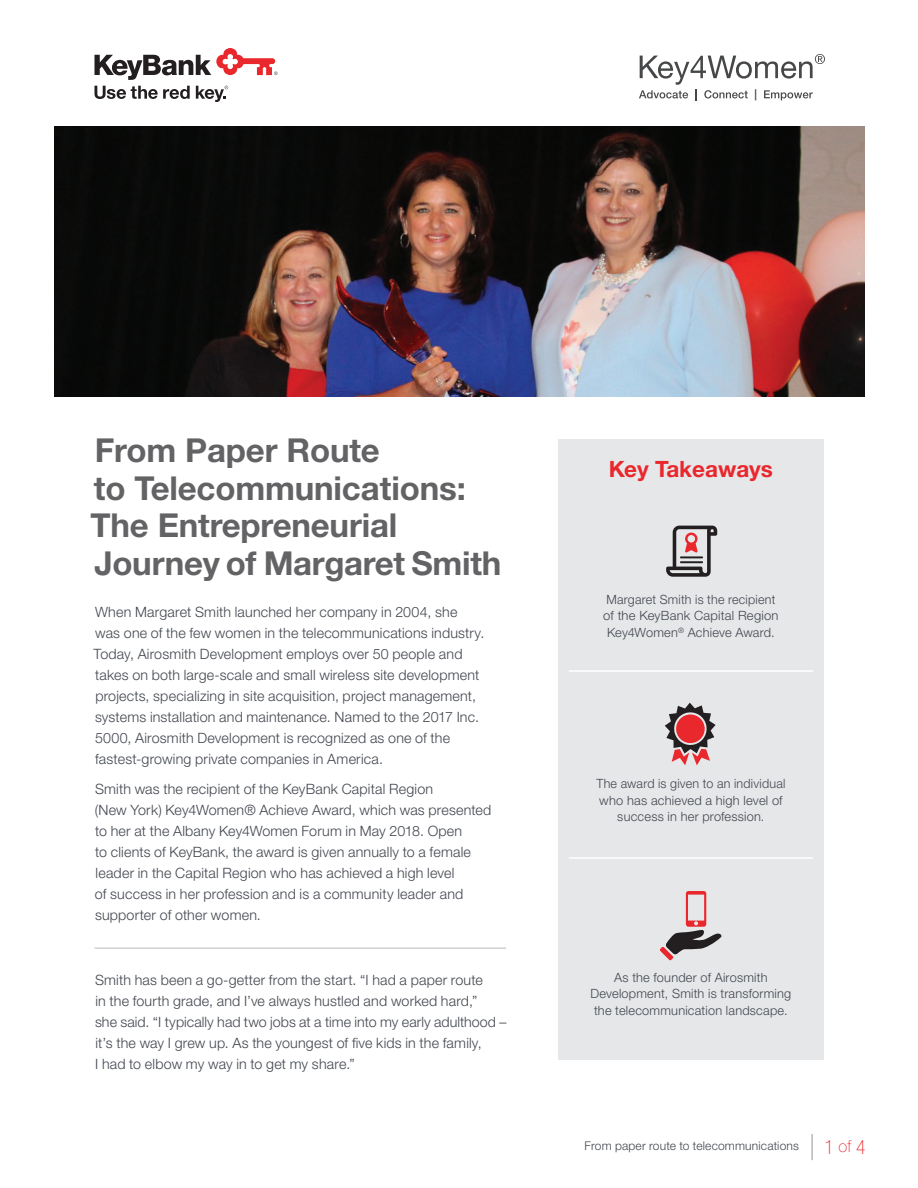
<style>
.page{position:relative;width:918px;height:1188px;background:#fff}
.page>*{position:absolute;margin:0;border:0;box-sizing:border-box;transform-origin:0 0}
.t1{font:700 33px/37.5px "Helvetica Neue LT Std";letter-spacing:-.005em;color:#636366}
.t2{font:700 22.5px "Helvetica Neue LT Std";color:#e9282d}
.t3{font:100 condensed 19.5px "Helvetica Neue LT Std";color:#e9282d}
.t4{font:300 14.25px/21px "Helvetica Neue LT Std";letter-spacing:.015em;color:#41464e}
.t5{font:300 12.75px/16.5px "Helvetica Neue LT Std";letter-spacing:.015em;color:#41464e;text-align:center}
.t6{font:300 12px "Helvetica Neue LT Std";letter-spacing:.015em;color:#41464e}
.t7{font:500 11.1px "Helvetica Neue LT Std";color:#464748}
.s1{font-stretch:normal;font-size:16.5px}
</style>
<div class="page">
<svg style="left:94px;top:86px;width:96px;height:13px"></svg>
<svg style="left:94px;top:48px;width:184px;height:32px"></svg>
<svg style="left:196px;top:86px;width:32px;height:16px"></svg>
<svg style="left:639px;top:54px;width:186px;height:47px"></svg>
<img style="left:55px;top:127px;width:810px;height:270px">
<div style="left:558px;top:439px;width:266px;height:621px;background:#e6e7e9"></div>
<hr style="left:569px;top:670px;width:244px;height:2px;background:#fff">
<hr style="left:569px;top:857px;width:244px;height:2px;background:#fff">
<svg style="left:665px;top:703px;width:51px;height:62px"></svg>
<svg style="left:666px;top:526px;width:51px;height:51px"></svg>
<svg style="left:660px;top:891px;width:61px;height:69px"></svg>
<hr style="left:94px;top:947px;width:412px;height:2px;background:#d1d2d4">
<svg style="left:812px;top:1134px;width:1px;height:26px"></svg>
<p class="t7" style="left:754px;top:88px;width:4px">|</p>
<h1 class="t1" style="left:91px;top:431px;width:412px">From Paper Route<br>to Telecommunications:<br>The Entrepreneurial<br>Journey of Margaret Smith</h1>
<p class="t4" style="left:94px;top:602px;width:392px">When Margaret Smith launched her company in 2004, she was one of the few women in the telecommunications industry.<br>Today, Airosmith Development employs over 50 people and takes on both large-scale and small wireless site development projects, specializing in site acquisition, project management, systems installation and maintenance. Named to the 2017 Inc.<br>5000, Airosmith Development is recognized as one of the fastest-growing private companies in America.</p>
<p class="t4" style="left:95px;top:779px;width:398px">Smith was the recipient of the KeyBank Capital Region<br>(New York) Key4Women® Achieve Award, which was presented to her at the Albany Key4Women Forum in May 2018. Open<br>to clients of KeyBank, the award is given annually to a female leader in the Capital Region who has achieved a high level<br>of success in her profession and is a community leader and supporter of other women.</p>
<p class="t4" style="left:95px;top:969px;width:413px">Smith has been a go-getter from the start. “I had a paper route<br>in the fourth grade, and I’ve always hustled and worked hard,”<br>she said. “I typically had two jobs at a time into my early adulthood – it’s the way I grew up. As the youngest of five kids in the family,<br>I had to elbow my way in to get my share.”</p>
<h2 class="t2" style="left:609px;top:455px;width:166px">Key Takeaways</h2>
<p class="t5" style="left:603px;top:591px;width:177px;text-align:left">Margaret Smith is the recipient of the KeyBank Capital Region<br>Key4Women<sup>®</sup> Achieve Award.</p>
<p class="t5" style="left:596px;top:775px;width:190px">The award is given to an individual who has achieved a high level of success in her profession.</p>
<p class="t5" style="left:590px;top:969px;width:202px">As the founder of Airosmith<br>Development, Smith is transforming the telecommunication landscape.</p>
<p class="t6" style="left:585px;top:1139px;width:216px">From paper route to telecommunications</p>
<h3 class="t3" style="left:825px;top:1136px;width:42px">1 <span class="s1">of</span> 4</h3>
</div>
